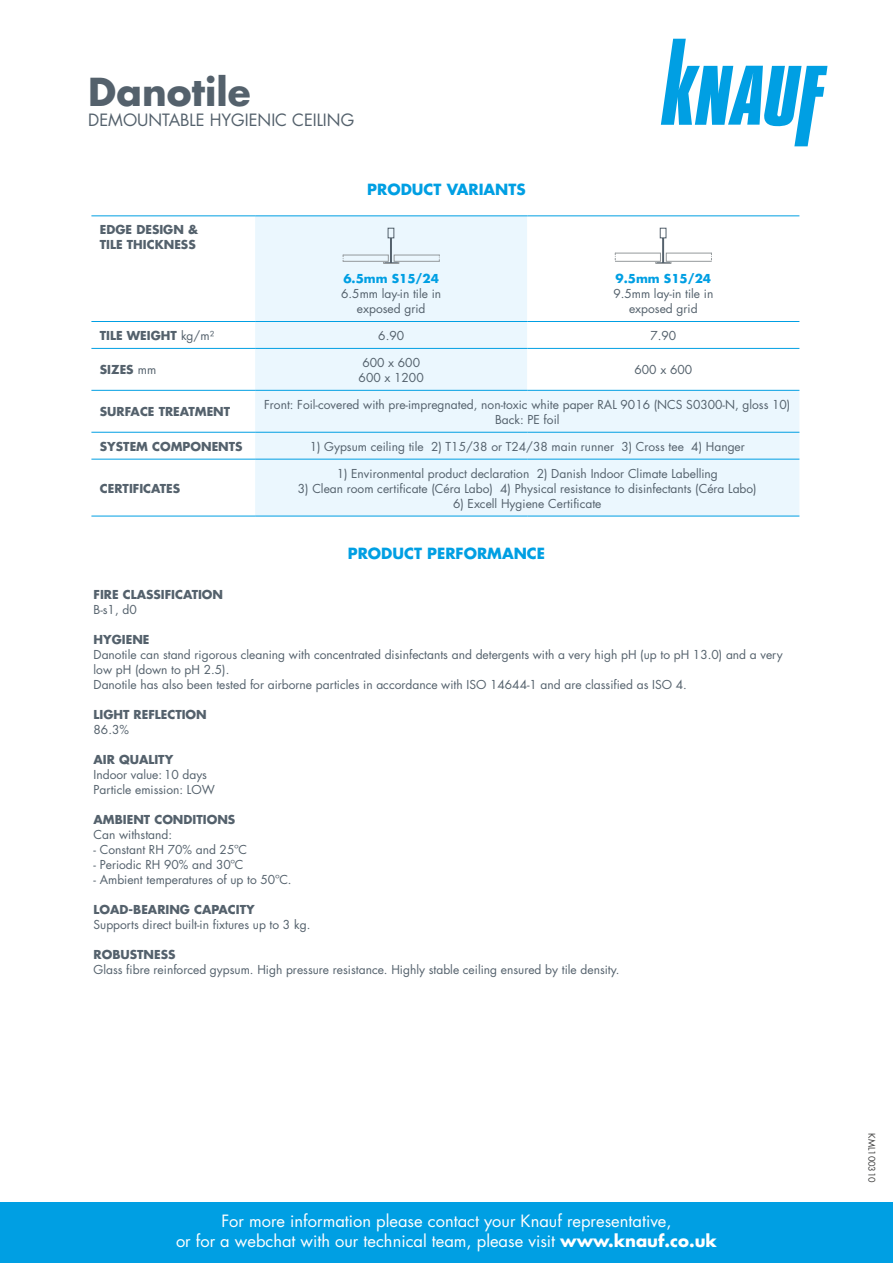
<style>
.page{position:relative;width:893px;height:1263px;background:#fff}
.page>*{position:absolute;margin:0;border:0;box-sizing:border-box;transform-origin:0 0}
.t1{font:700 37.5px "Futura Std";color:#54616c}
.t2{font:16.5px/19.5px "Futura Std";color:#fff;text-align:center}
.t3{font:16.5px "Futura Std";color:#54616c}
.t4{font:700 15px "Futura Std";color:#009fe3}
.Brød_bullets{font:12px/15px "Futura Std";color:#54616c;text-align:center}
.t5{font:700 12px/15px "Futura Std";color:#54616c}
.t6{font:9px "Futura Std";letter-spacing:-.01em;color:#3d3d3c}
.s1{font-weight:700;color:#009fe3}
.s2{font-weight:400}
.s3{font-weight:700}
</style>
<div class="page">
<div style="left:255px;top:217px;width:544px;height:299px;background:#ebf7fe"></div>
<svg style="left:527px;top:217px;width:272px;height:173px"></svg>
<hr style="left:91px;top:216px;width:164px;height:1px;background:#009fe3">
<hr style="left:255px;top:216px;width:272px;height:1px;background:#009fe3">
<hr style="left:527px;top:216px;width:272px;height:1px;background:#009fe3">
<hr style="left:91px;top:321px;width:164px;height:1px;background:#009fe3">
<hr style="left:255px;top:321px;width:272px;height:1px;background:#009fe3">
<hr style="left:527px;top:321px;width:272px;height:1px;background:#009fe3">
<hr style="left:91px;top:348px;width:164px;height:1px;background:#009fe3">
<hr style="left:255px;top:348px;width:272px;height:1px;background:#009fe3">
<hr style="left:527px;top:348px;width:272px;height:1px;background:#009fe3">
<hr style="left:91px;top:390px;width:164px;height:1px;background:#009fe3">
<hr style="left:255px;top:390px;width:272px;height:1px;background:#009fe3">
<hr style="left:527px;top:390px;width:272px;height:1px;background:#009fe3">
<hr style="left:91px;top:432px;width:164px;height:1px;background:#009fe3">
<hr style="left:255px;top:432px;width:272px;height:1px;background:#009fe3">
<hr style="left:527px;top:432px;width:272px;height:1px;background:#009fe3">
<hr style="left:91px;top:459px;width:164px;height:1px;background:#009fe3">
<hr style="left:255px;top:459px;width:272px;height:1px;background:#009fe3">
<hr style="left:527px;top:459px;width:272px;height:1px;background:#009fe3">
<hr style="left:91px;top:516px;width:164px;height:1px;background:#009fe3">
<hr style="left:255px;top:516px;width:272px;height:1px;background:#009fe3">
<hr style="left:527px;top:516px;width:272px;height:1px;background:#009fe3">
<svg style="left:383px;top:228px;width:16px;height:36px"></svg>
<div style="left:343px;top:255px;width:46px;height:7px;border:1px solid #94999c"></div>
<div style="left:394px;top:255px;width:46px;height:7px;border:1px solid #94999c"></div>
<svg style="left:655px;top:228px;width:16px;height:36px"></svg>
<div style="left:615px;top:253px;width:46px;height:9px;border:1px solid #94999c"></div>
<div style="left:666px;top:253px;width:46px;height:9px;border:1px solid #94999c"></div>
<svg style="left:661px;top:39px;width:166px;height:107px"></svg>
<div style="left:0;top:1202px;width:893px;height:61px;background:#009fe3"></div>
<p class="t1" style="left:88px;top:67px;width:164px">Danotile</p>
<p class="t3" style="left:88px;top:110px;width:267px">DEMOUNTABLE HYGIENIC CEILING</p>
<p class="t5" style="left:100px;top:222px;width:100px">EDGE DESIGN &amp;<br>TILE THICKNESS</p>
<p class="t4" style="left:367px;top:180px;width:160px">PRODUCT VARIANTS</p>
<p class="Brød_bullets" style="left:341px;top:271px;width:102px"><span class="s1">6.5mm S15/24<br></span>6.5mm lay-in tile in exposed grid</p>
<p class="Brød_bullets" style="left:613px;top:271px;width:102px"><span class="s1">9.5mm S15/24<br></span>9.5mm lay-in tile in exposed grid</p>
<p class="t5" style="left:100px;top:327px;width:116px">TILE WEIGHT <span class="s2">kg/m²</span></p>
<p class="Brød_bullets" style="left:378px;top:328px;width:27px">6.90</p>
<p class="Brød_bullets" style="left:650px;top:328px;width:27px">7.90</p>
<p class="t5" style="left:100px;top:362px;width:58px">SIZES <span class="s2">mm</span></p>
<p class="Brød_bullets" style="left:362px;top:355px;width:59px">600 x 600</p>
<p class="Brød_bullets" style="left:359px;top:370px;width:67px">600 x 1200</p>
<p class="Brød_bullets" style="left:634px;top:362px;width:59px">600 x 600</p>
<p class="t5" style="left:100px;top:404px;width:132px">SURFACE TREATMENT</p>
<p class="Brød_bullets" style="left:264px;top:397px;width:528px">Front: Foil-covered with pre-impregnated, non-toxic white paper RAL 9016 (NCS S0300-N, gloss 10)<br>Back: PE foil</p>
<p class="t5" style="left:100px;top:438px;width:144px">SYSTEM COMPONENTS</p>
<p class="Brød_bullets" style="left:310px;top:439px;width:437px">1) Gypsum ceiling tile 2) T15/38 or T24/38 main runner 3) Cross tee 4) Hanger</p>
<p class="t5" style="left:100px;top:480px;width:82px">CERTIFICATES</p>
<p class="Brød_bullets" style="left:337px;top:466px;width:383px">1) Environmental product declaration 2) Danish Indoor Climate Labelling</p>
<p class="Brød_bullets" style="left:298px;top:481px;width:460px">3) Clean room certificate (Céra Labo) 4) Physical resistance to disinfectants (Céra Labo)</p>
<p class="Brød_bullets" style="left:453px;top:496px;width:150px">6) Excell Hygiene Certificate</p>
<p class="t4" style="left:348px;top:543px;width:199px">PRODUCT PERFORMANCE</p>
<p class="t5" style="left:94px;top:587px;width:131px">FIRE CLASSIFICATION</p>
<p class="Brød_bullets" style="left:94px;top:602px;width:45px">B-s1, d0</p>
<p class="t5" style="left:94px;top:632px;width:57px">HYGIENE</p>
<p class="Brød_bullets" style="left:94px;top:647px;width:691px;text-align:left">Danotile can stand rigorous cleaning with concentrated disinfectants and detergents with a very high pH (up to pH 13.0) and a very low pH (down to pH 2.5).</p>
<p class="Brød_bullets" style="left:94px;top:677px;width:595px">Danotile has also been tested for airborne particles in accordance with ISO 14644-1 and are classified as ISO 4.</p>
<p class="t5" style="left:94px;top:707px;width:115px">LIGHT REFLECTION</p>
<p class="Brød_bullets" style="left:94px;top:722px;width:37px">86.3%</p>
<p class="t5" style="left:94px;top:752px;width:81px">AIR QUALITY</p>
<p class="Brød_bullets" style="left:94px;top:767px;width:115px">Indoor value:10 days</p>
<p class="Brød_bullets" style="left:94px;top:782px;width:123px">Particle emission: LOW</p>
<p class="t5" style="left:94px;top:812px;width:143px">AMBIENT CONDITIONS</p>
<p class="Brød_bullets" style="left:94px;top:827px;width:80px">Can withstand:</p>
<p class="Brød_bullets" style="left:94px;top:842px;width:155px">- Constant RH 70% and 25ºC</p>
<p class="Brød_bullets" style="left:94px;top:857px;width:151px">- Periodic RH 90% and 30ºC</p>
<p class="Brød_bullets" style="left:94px;top:872px;width:200px">- Ambient temperatures of up to 50ºC.</p>
<p class="t5" style="left:94px;top:902px;width:163px">LOAD-BEARING CAPACITY</p>
<p class="Brød_bullets" style="left:94px;top:917px;width:218px">Supports direct built-in fixtures up to 3 kg.</p>
<p class="t5" style="left:94px;top:947px;width:84px">ROBUSTNESS</p>
<p class="Brød_bullets" style="left:94px;top:962px;width:527px">Glass fibre reinforced gypsum. High pressure resistance. Highly stable ceiling ensured by tile density.</p>
<p class="t2" style="left:176px;top:1211px;width:542px">For more information please contact your Knauf representative,<br>or for a webchat with our technical team, please visit <span class="s3">www.knauf.co.uk</span></p>
<p class="t6" style="left:878px;top:1133px;width:51px;rotate:90deg">KML100310</p>
</div>
